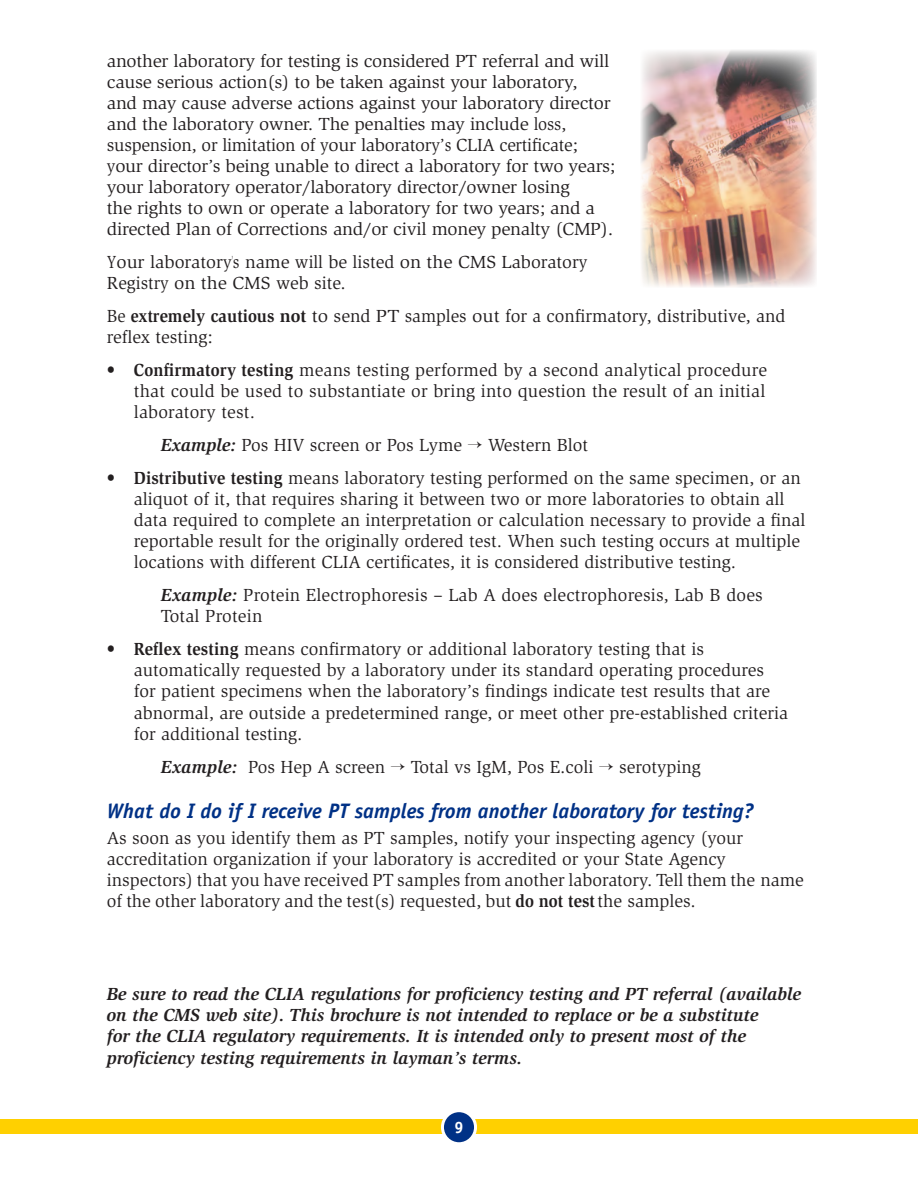
<style>
.page{position:relative;width:918px;height:1188px;background:#fff}
.page>*{position:absolute;margin:0;border:0;box-sizing:border-box;transform-origin:0 0}
.t1{font:italic 700 21px "Officina Sans Std";color:#003186}
.Body_copy{font:18px/21px "Slimbach Std";color:#231f20}
.Body_copy-2{font:18px/21px "Slimbach Std";color:#231f20;scale:1.05 1}
.Body_copy-3{font:italic 700 18px/21px "Slimbach Std";color:#231f20}
.Body_copy-4{font:18px/21px "Slimbach Std";color:#231f20;scale:.96 1}
.Body_copy-5{font:18px/21px "Slimbach Std";color:#231f20;scale:.84 1}
.t2{font:700 16.5px "Officina Sans Std";color:#fff}
.s1{font-weight:700}
.s2{font-weight:700;font-style:italic}
</style>
<div class="page">
<div style="left:0;top:1120px;width:918px;height:14px;background:#ffd000"></div>
<div style="left:442px;top:1111px;width:34px;height:33px;background:#003186;border-radius:50%"></div>
<div style="left:441px;top:1109px;width:36px;height:36px;border:3px solid #fff;border-radius:50%"></div>
<img style="left:641px;top:50px;width:176px;height:237px">
<p class="Body_copy-2" style="left:107px;top:51px;width:486px">another laboratory for testing is considered PT referral and will cause serious action(s) to be taken against your laboratory,<br>and may cause adverse actions against your laboratory director and the laboratory owner. The penalties may include loss, suspension, or limitation of your laboratory’s CLIA certificate; your director’s being unable to direct a laboratory for two years; your laboratory operator/laboratory director/owner losing<br>the rights to own or operate a laboratory for two years; and a directed Plan of Corrections and/or civil money penalty (CMP).</p>
<p class="Body_copy-5" style="left:107px;top:252px;width:574px">Your laboratory’s name will be listed on the CMS Laboratory<br>Registry on the CMS web site.</p>
<p class="Body_copy-4" style="left:107px;top:306px;width:708px">Be <span class="s1">extremely cautious not</span> to send PT samples out for a confirmatory, distributive, and reflex testing:</p>
<p class="Body_copy" style="left:134px;top:360px;width:635px;text-align:justify;text-indent:-27px"><span class="s1">• Confirmatory testing</span> means testing performed by a second analytical procedure that could be used to substantiate or bring into question the result of an initial laboratory test.</p>
<p class="Body_copy" style="left:161px;top:435px;width:429px"><span class="s2">Example:</span> Pos HIV screen or Pos Lyme → Western Blot</p>
<p class="Body_copy" style="left:134px;top:468px;width:673px;text-indent:-27px"><span class="s1">• Distributive testing</span> means laboratory testing performed on the same specimen, or an aliquot of it, that requires sharing it between two or more laboratories to obtain all data required to complete an interpretation or calculation necessary to provide a final reportable result for the originally ordered test. When such testing occurs at multiple locations with different CLIA certificates, it is considered distributive testing.</p>
<p class="Body_copy" style="left:161px;top:585px;width:603px"><span class="s2">Example:</span> Protein Electrophoresis – Lab A does electrophoresis, Lab B does<br>Total Protein</p>
<p class="Body_copy" style="left:134px;top:639px;width:656px;text-indent:-27px"><span class="s1">• Reflex testing</span> means confirmatory or additional laboratory testing that is automatically requested by a laboratory under its standard operating procedures for patient specimens when the laboratory’s findings indicate test results that are abnormal, are outside a predetermined range, or meet other pre-established criteria for additional testing.</p>
<p class="Body_copy" style="left:161px;top:756px;width:542px"><span class="s2">Example:</span> Pos Hep A screen → Total vs IgM, Pos E.coli → serotyping</p>
<h3 class="t1" style="left:107px;top:798px;width:648px">What do I do if I receive PT samples from another laboratory for testing?</h3>
<p class="Body_copy" style="left:107px;top:828px;width:698px">As soon as you identify them as PT samples, notify your inspecting agency (your accreditation organization if your laboratory is accredited or your State Agency inspectors) that you have received PT samples from another laboratory. Tell them the name of the other laboratory and the test(s) requested, but <span class="s1">do not test</span> the samples.</p>
<p class="Body_copy-3" style="left:107px;top:984px;width:696px">Be sure to read the CLIA regulations for proficiency testing and PT referral (available on the CMS web site). This brochure is not intended to replace or be a substitute<br>for the CLIA regulatory requirements. It is intended only to present most of the proficiency testing requirements in layman’s terms.</p>
<p class="t2" style="left:454px;top:1117px;width:11px">9</p>
</div>
